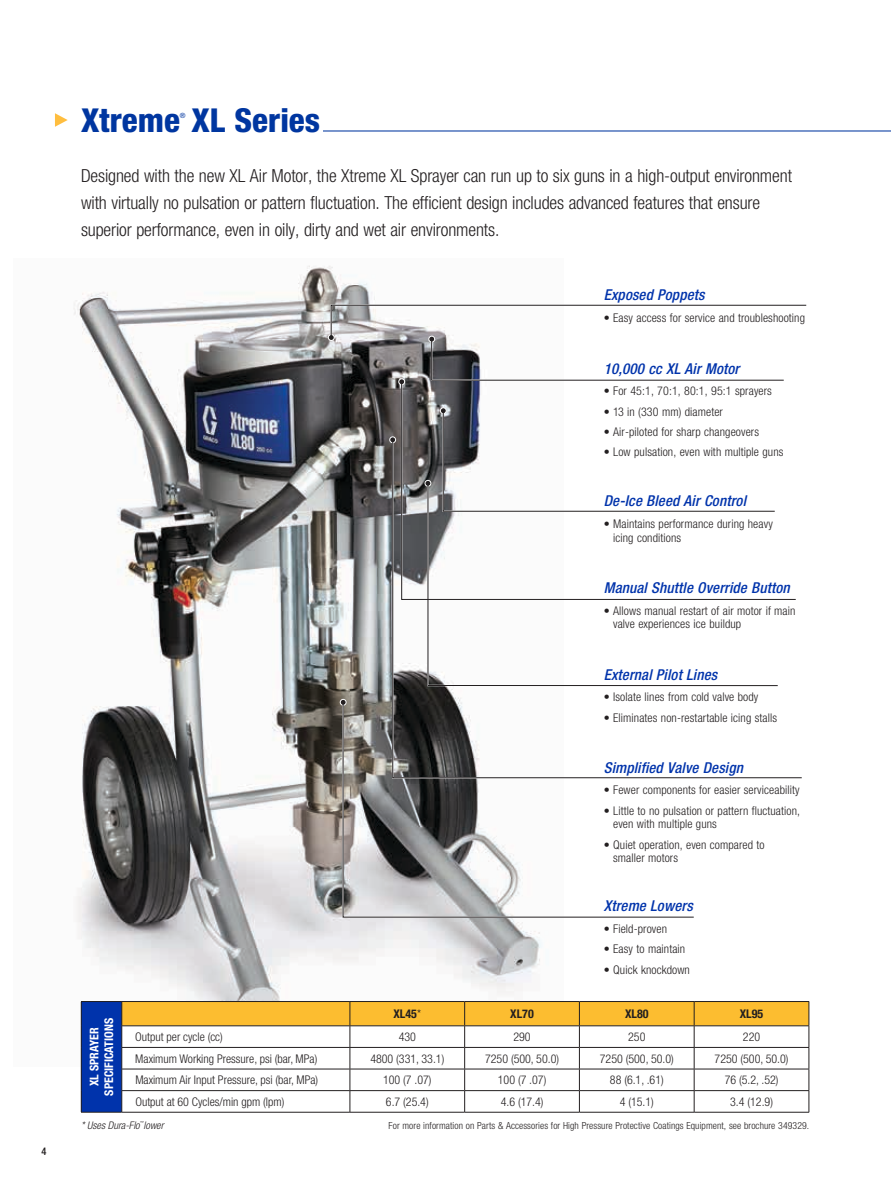
<style>
.page{position:relative;width:891px;height:1188px;background:#fff}
.page>*{position:absolute;margin:0;border:0;box-sizing:border-box;transform-origin:0 0}
.t1{font:800 condensed 33px "Helvetica Neue LT Std";color:#0036a0}
.t2{font:300 condensed 18px/27px "Helvetica Neue LT Std";letter-spacing:-.005em;color:#231f20}
.t3{font:italic 500 condensed 15px "Helvetica Neue LT Std";letter-spacing:.01em;color:#0033ab}
.t4{font:300 condensed 12px/13.6px "Helvetica Neue LT Std";letter-spacing:.01em;color:#231f20}
.t5{font:700 condensed 12px/14.4px "Helvetica Neue LT Std";color:#fff;text-align:center}
.t6{font:700 condensed 12px "Helvetica Neue LT Std";color:#231f20}
.t7{font:italic 300 condensed 10.5px "Helvetica Neue LT Std";color:#231f20}
.t8{font:500 condensed 10.5px "Helvetica Neue LT Std";color:#231f20}
.t9{font:300 condensed 9.75px "Helvetica Neue LT Std";letter-spacing:.01em;color:#231f20}
.t10{font:condensed 7.2px "Helvetica Neue LT Std";color:#0036a0}
.t11{font:italic 300 condensed 4.2px "Helvetica Neue LT Std";color:#231f20}
.s1{font-weight:300}
</style>
<div class="page">
<img style="left:73px;top:265px;width:468px;height:802px">
<div style="left:81px;top:1002px;width:41px;height:110px;background:#0033ab"></div>
<hr style="left:81px;top:1001px;width:41px;height:1px;background:#231f20">
<hr style="left:122px;top:1001px;width:228px;height:1px;background:#231f20">
<hr style="left:350px;top:1001px;width:115px;height:1px;background:#231f20">
<hr style="left:465px;top:1001px;width:114px;height:1px;background:#231f20">
<hr style="left:579px;top:1001px;width:115px;height:1px;background:#231f20">
<hr style="left:694px;top:1001px;width:115px;height:1px;background:#231f20">
<svg style="left:81px;top:1002px;width:1px;height:110px"></svg>
<svg style="left:122px;top:1002px;width:688px;height:110px"></svg>
<hr style="left:81px;top:1112px;width:41px;height:1px;background:#231f20">
<hr style="left:122px;top:1112px;width:228px;height:1px;background:#231f20">
<hr style="left:350px;top:1112px;width:115px;height:1px;background:#231f20">
<hr style="left:465px;top:1112px;width:114px;height:1px;background:#231f20">
<hr style="left:579px;top:1112px;width:115px;height:1px;background:#231f20">
<hr style="left:694px;top:1112px;width:115px;height:1px;background:#231f20">
<hr style="left:323px;top:130px;width:568px;height:2px;background:#0036a0">
<svg style="left:55px;top:113px;width:13px;height:14px"></svg>
<div style="left:389px;top:436px;width:7px;height:7px;border:1px solid #fff;border-radius:50%"></div>
<div style="left:340px;top:699px;width:6px;height:7px;border:1px solid #fff;border-radius:50%"></div>
<svg style="left:328px;top:304px;width:479px;height:81px"></svg>
<svg style="left:401px;top:382px;width:395px;height:57px"></svg>
<svg style="left:392px;top:439px;width:410px;height:339px"></svg>
<svg style="left:428px;top:484px;width:350px;height:202px"></svg>
<svg style="left:343px;top:701px;width:351px;height:217px"></svg>
<svg style="left:440px;top:408px;width:350px;height:105px"></svg>
<p class="t8" style="left:41px;top:1145px;width:7px">4</p>
<h1 class="t1" style="left:81px;top:99px;width:241px">Xtreme XL Series</h1>
<p class="t10" style="left:180px;top:111px;width:7px">®</p>
<p class="t2" style="left:81px;top:162px;width:713px">Designed with the new XL Air Motor, the Xtreme XL Sprayer can run up to six guns in a high-output environment with virtually no pulsation or pattern fluctuation. The efficient design includes advanced features that ensure superior performance, even in oily, dirty and wet air environments.</p>
<p class="t3" style="left:604px;top:286px;width:102px">Exposed Poppets</p>
<p class="t4" style="left:604px;top:311px;width:203px">• Easy access for service and troubleshooting</p>
<p class="t3" style="left:604px;top:359px;width:137px">10,000 cc XL Air Motor</p>
<p class="t4" style="left:604px;top:384px;width:170px">• For 45:1, 70:1, 80:1, 95:1 sprayers</p>
<p class="t4" style="left:604px;top:405px;width:121px">• 13 in (330 mm) diameter</p>
<p class="t4" style="left:604px;top:425px;width:157px">• Air-piloted for sharp changeovers</p>
<p class="t4" style="left:604px;top:445px;width:181px">• Low pulsation, even with multiple guns</p>
<p class="t3" style="left:604px;top:492px;width:144px">De-Ice Bleed Air Control</p>
<p class="t4" style="left:613px;top:517px;width:161px;text-indent:-9px">• Maintains performance during heavy icing conditions</p>
<p class="t3" style="left:604px;top:579px;width:187px">Manual Shuttle Override Button</p>
<p class="t4" style="left:613px;top:604px;width:184px;text-indent:-9px">• Allows manual restart of air motor if main valve experiences ice buildup</p>
<p class="t3" style="left:604px;top:665px;width:115px">External Pilot Lines</p>
<p class="t4" style="left:604px;top:690px;width:156px">• Isolate lines from cold valve body</p>
<p class="t4" style="left:604px;top:710px;width:175px">• Eliminates non-restartable icing stalls</p>
<p class="t3" style="left:604px;top:758px;width:141px">Simplified Valve Design</p>
<p class="t4" style="left:604px;top:783px;width:197px">• Fewer components for easier serviceability</p>
<p class="t4" style="left:613px;top:804px;width:188px;text-indent:-9px">• Little to no pulsation or pattern fluctuation, even with multiple guns</p>
<p class="t4" style="left:613px;top:837px;width:153px;text-indent:-9px">• Quiet operation, even compared to smaller motors</p>
<p class="t3" style="left:604px;top:897px;width:91px">Xtreme Lowers</p>
<p class="t4" style="left:604px;top:922px;width:65px">• Field-proven</p>
<p class="t4" style="left:604px;top:942px;width:83px">• Easy to maintain</p>
<p class="t4" style="left:604px;top:962px;width:88px">• Quick knockdown</p>
<p class="t6" style="left:394px;top:1006px;width:29px">XL45<span class="s1">*</span></p>
<p class="t6" style="left:510px;top:1006px;width:25px">XL70</p>
<p class="t6" style="left:625px;top:1006px;width:25px">XL80</p>
<p class="t6" style="left:740px;top:1006px;width:25px">XL95</p>
<p class="t5" style="left:87px;top:1096px;width:79px;rotate:-90deg">XL SPRAYER<br>SPECIFICATIONS</p>
<p class="t4" style="left:135px;top:1030px;width:89px">Output per cycle (cc)</p>
<p class="t4" style="left:399px;top:1030px;width:19px">430</p>
<p class="t4" style="left:513px;top:1030px;width:19px">290</p>
<p class="t4" style="left:628px;top:1030px;width:19px">250</p>
<p class="t4" style="left:743px;top:1030px;width:19px">220</p>
<p class="t4" style="left:135px;top:1051px;width:184px">Maximum Working Pressure, psi (bar, MPa)</p>
<p class="t4" style="left:370px;top:1051px;width:76px">4800 (331, 33.1)</p>
<p class="t4" style="left:485px;top:1051px;width:76px">7250 (500, 50.0)</p>
<p class="t4" style="left:600px;top:1051px;width:76px">7250 (500, 50.0)</p>
<p class="t4" style="left:715px;top:1051px;width:76px">7250 (500, 50.0)</p>
<p class="t4" style="left:135px;top:1073px;width:184px">Maximum Air Input Pressure, psi (bar, MPa)</p>
<p class="t4" style="left:383px;top:1073px;width:50px">100 (7 .07)</p>
<p class="t4" style="left:498px;top:1073px;width:50px">100 (7 .07)</p>
<p class="t4" style="left:610px;top:1073px;width:55px">88 (6.1, .61)</p>
<p class="t4" style="left:725px;top:1073px;width:55px">76 (5.2, .52)</p>
<p class="t4" style="left:135px;top:1095px;width:150px">Output at 60 Cycles/min gpm (lpm)</p>
<p class="t4" style="left:386px;top:1095px;width:44px">6.7 (25.4)</p>
<p class="t4" style="left:501px;top:1095px;width:44px">4.6 (17.4)</p>
<p class="t4" style="left:620px;top:1095px;width:36px">4 (15.1)</p>
<p class="t4" style="left:730px;top:1095px;width:44px">3.4 (12.9)</p>
<p class="t7" style="left:81px;top:1120px;width:84px">* Uses Dura-Flo lower</p>
<p class="t11" style="left:139px;top:1120px;width:6px">™</p>
<p class="t9" style="left:389px;top:1120px;width:422px">For more information on Parts &amp; Accessories for High Pressure Protective Coatings Equipment, see brochure 349329.</p>
</div>
